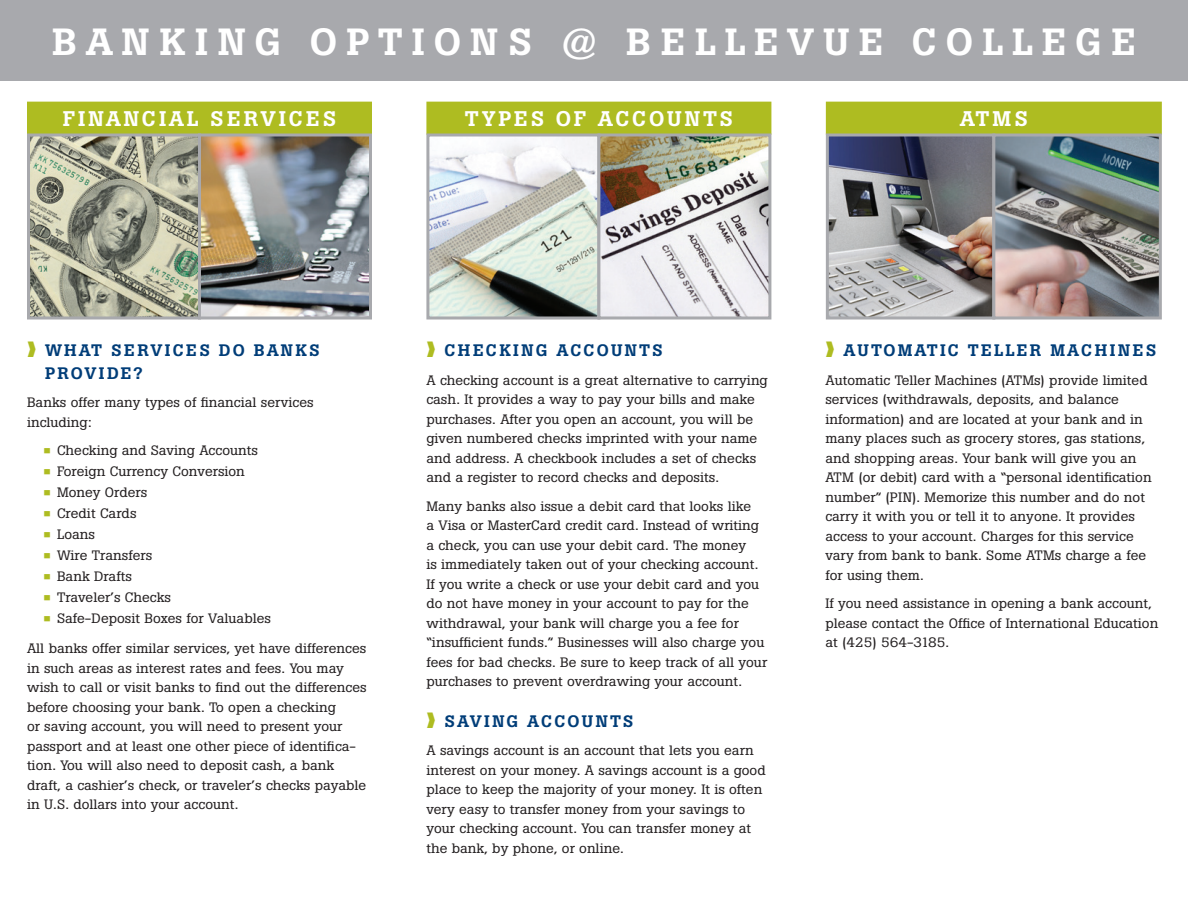
<style>
.page{position:relative;width:1188px;height:918px;background:#fff}
.page>*{position:absolute;margin:0;border:0;box-sizing:border-box;transform-origin:0 0}
.t1{font:500 37.5px "Boton";letter-spacing:.22em;color:#fff;scale:1.1 1}
.t2{font:500 21px "Boton";letter-spacing:.12em;color:#fff;scale:1.1 1}
.t3{font:500 16.5px/22.5px "Boton";letter-spacing:.12em;color:#003d78;scale:1.1 1}
.t4{font:13.5px/19.5px "Boton";color:#231f20;scale:1.1 1}
.s1{color:#aebc21}
</style>
<div class="page">
<div style="left:27px;top:102px;width:345px;height:33px;background:#aebc21"></div>
<div style="left:0;top:0;width:1188px;height:81px;background:#a8a9ad"></div>
<div style="left:426px;top:102px;width:345px;height:33px;background:#aebc21"></div>
<img style="left:430px;top:138px;width:337px;height:178px">
<div style="left:426px;top:134px;width:174px;height:186px;border:3px solid #a8a9ad"></div>
<div style="left:597px;top:134px;width:174px;height:186px;border:3px solid #a8a9ad"></div>
<div style="left:826px;top:102px;width:336px;height:33px;background:#aebc21"></div>
<img style="left:830px;top:138px;width:328px;height:178px">
<div style="left:826px;top:134px;width:169px;height:186px;border:3px solid #a8a9ad"></div>
<div style="left:992px;top:134px;width:170px;height:186px;border:3px solid #a8a9ad"></div>
<img style="left:31px;top:138px;width:337px;height:178px">
<div style="left:27px;top:134px;width:174px;height:186px;border:3px solid #a8a9ad"></div>
<div style="left:198px;top:134px;width:174px;height:186px;border:3px solid #a8a9ad"></div>
<h1 class="t1" style="left:52px;top:20px;width:987px">BANKING OPTIONS @ BELLEVUE COLLEGE</h1>
<h2 class="t2" style="left:63px;top:106px;width:250px">FINANCIAL SERVICES</h2>
<h2 class="t2" style="left:465px;top:106px;width:245px">TYPES OF ACCOUNTS</h2>
<h2 class="t2" style="left:960px;top:106px;width:63px">ATMS</h2>
<p class="t3" style="left:45px;top:339px;width:251px;text-indent:-18px"><span class="s1">❱</span> WHAT SERVICES DO BANKS<br>PROVIDE?</p>
<p class="t4" style="left:27px;top:393px;width:262px">Banks offer many types of financial services including:</p>
<p class="t4" style="left:57px;top:440px;width:196px;line-height:21px">Checking and Saving Accounts<br>Foreign Currency Conversion<br>Money Orders<br>Credit Cards<br>Loans<br>Wire Transfers<br>Bank Drafts<br>Traveler’s Checks<br>Safe-Deposit Boxes for Valuables</p>
<p class="t4" style="left:27px;top:639px;width:310px">All banks offer similar services, yet have differences in such areas as interest rates and fees. You may wish to call or visit banks to find out the differences before choosing your bank. To open a checking<br>or saving account, you will need to present your passport and at least one other piece of identifica&shy;tion. You will also need to deposit cash, a bank draft, a cashier’s check, or traveler’s checks payable in U.S. dollars into your account.</p>
<p class="t3" style="left:426px;top:339px;width:216px"><span class="s1">❱</span> CHECKING ACCOUNTS</p>
<p class="t4" style="left:426px;top:370px;width:312px">A checking account is a great alternative to carrying cash. It provides a way to pay your bills and make purchases. After you open an account, you will be given numbered checks imprinted with your name and address. A checkbook includes a set of checks and a register to record checks and deposits.</p>
<p class="t4" style="left:426px;top:496px;width:311px">Many banks also issue a debit card that looks like<br>a Visa or MasterCard credit card. Instead of writing a check, you can use your debit card. The money<br>is immediately taken out of your checking account.<br>If you write a check or use your debit card and you do not have money in your account to pay for the withdrawal, your bank will charge you a fee for “insufficient funds.” Businesses will also charge you fees for bad checks. Be sure to keep track of all your purchases to prevent overdrawing your account.</p>
<p class="t3" style="left:426px;top:710px;width:190px"><span class="s1">❱</span> SAVING ACCOUNTS</p>
<p class="t4" style="left:426px;top:741px;width:310px">A savings account is an account that lets you earn interest on your money. A savings account is a good place to keep the majority of your money. It is often very easy to transfer money from your savings to your checking account. You can transfer money at the bank, by phone, or online.</p>
<p class="t3" style="left:825px;top:339px;width:302px"><span class="s1">❱</span> AUTOMATIC TELLER MACHINES</p>
<p class="t4" style="left:825px;top:370px;width:298px">Automatic Teller Machines (ATMs) provide limited services (withdrawals, deposits, and balance information) and are located at your bank and in many places such as grocery stores, gas stations, and shopping areas. Your bank will give you an ATM (or debit) card with a “personal identification number” (PIN). Memorize this number and do not carry it with you or tell it to anyone. It provides access to your account. Charges for this service vary from bank to bank. Some ATMs charge a fee for using them.</p>
<p class="t4" style="left:825px;top:594px;width:304px">If you need assistance in opening a bank account, please contact the Office of International Education at (425) 564-3185.</p>
</div>
